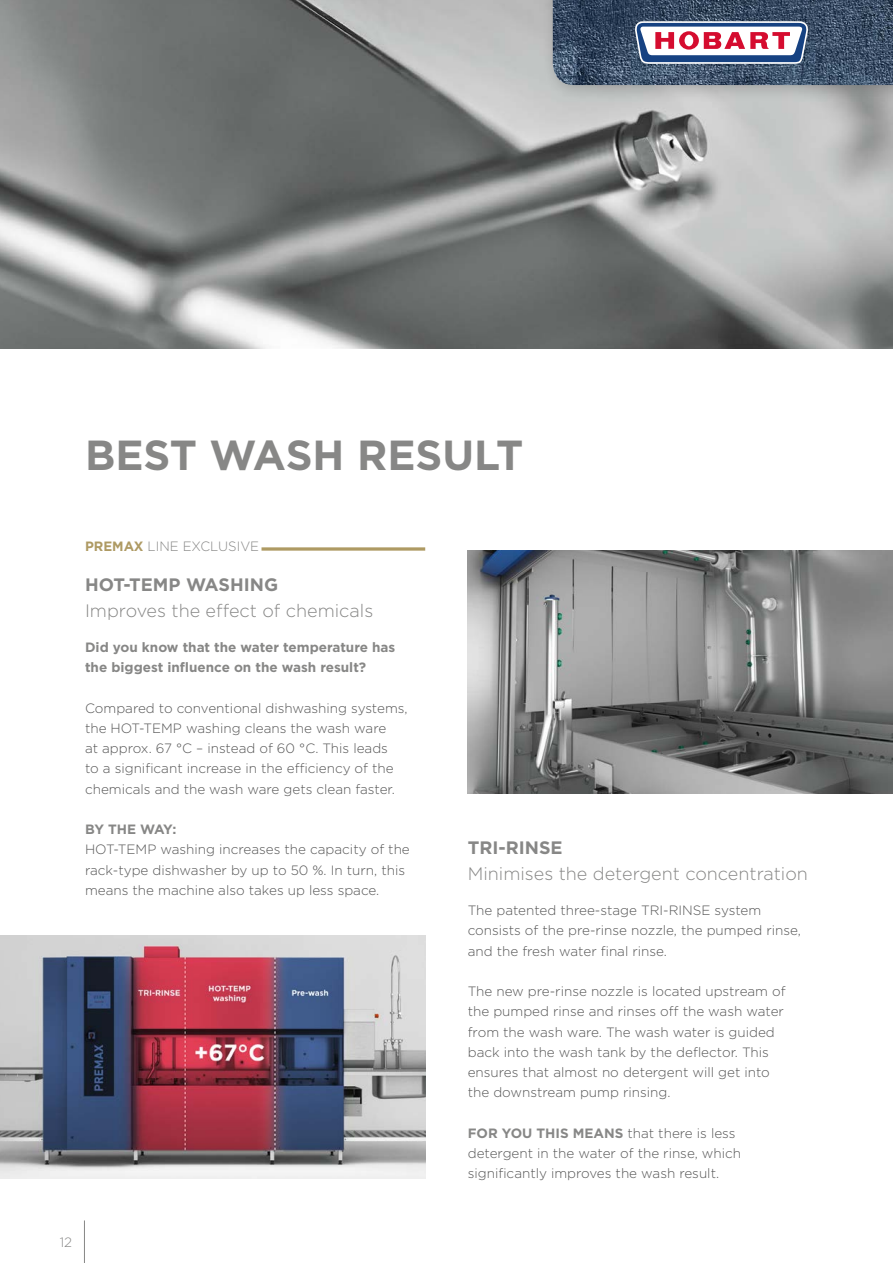
<style>
.page{position:relative;width:893px;height:1263px;background:#fff}
.page>*{position:absolute;margin:0;border:0;box-sizing:border-box;transform-origin:0 0}
.t1{font:700 42px "Gotham";color:#878786}
.t2{font:300 18px "Gotham";color:#878786}
.t3{font:700 18px "Gotham";color:#878786}
.t4{font:300 13.5px/20.2px "Gotham";color:#565656}
.t5{font:700 13.5px/20.2px "Gotham";color:#878786}
.t6{font:300 13.5px "Gotham";color:#878786}
.s1{font-weight:700;color:#ae9a63}
.s2{font-weight:700;color:#878786}
</style>
<div class="page">
<hr style="left:84px;top:1220px;width:1px;height:43px;background:#878786">
<img style="left:468px;top:551px;width:425px;height:243px">
<img style="left:0;top:0;width:893px;height:348px">
<img style="left:0;top:935px;width:425px;height:243px">
<svg style="left:261px;top:547px;width:164px;height:4px"></svg>
<div style="left:541px;top:0;width:352px;height:102px;background:#000;opacity:.2"></div>
<img style="left:553px;top:0;width:340px;height:85px">
<svg style="left:635px;top:21px;width:173px;height:43px"></svg>
<h1 class="t1" style="left:85px;top:427px;width:440px">BEST WASH RESULT</h1>
<p class="t6" style="left:85px;top:537px;width:176px"><span class="s1">PREMAX</span> LINE EXCLUSIVE</p>
<h2 class="t3" style="left:85px;top:573px;width:195px">HOT-TEMP WASHING</h2>
<h2 class="t2" style="left:85px;top:599px;width:290px">Improves the effect of chemicals</h2>
<p class="t5" style="left:85px;top:637px;width:312px">Did you know that the water temperature has the biggest influence on the wash result?</p>
<p class="t4" style="left:85px;top:697px;width:324px">Compared to conventional dishwashing systems, the HOT-TEMP washing cleans the wash ware<br>at approx. 67 °C – instead of 60 °C. This leads<br>to a significant increase in the efficiency of the chemicals and the wash ware gets clean faster.</p>
<p class="t5" style="left:85px;top:819px;width:93px">BY THE WAY:</p>
<p class="t4" style="left:85px;top:839px;width:326px">HOT-TEMP washing increases the capacity of the rack-type dishwasher by up to 50 %. In turn, this means the machine also takes up less space.</p>
<h2 class="t3" style="left:468px;top:836px;width:96px">TRI-RINSE</h2>
<h2 class="t2" style="left:468px;top:862px;width:342px">Minimises the detergent concentration</h2>
<p class="t4" style="left:468px;top:900px;width:335px">The patented three-stage TRI-RINSE system consists of the pre-rinse nozzle, the pumped rinse, and the fresh water final rinse.</p>
<p class="t4" style="left:468px;top:981px;width:319px">The new pre-rinse nozzle is located upstream of the pumped rinse and rinses off the wash water from the wash ware. The wash water is guided back into the wash tank by the deflector. This ensures that almost no detergent will get into the downstream pump rinsing.</p>
<p class="t4" style="left:468px;top:1123px;width:275px"><span class="s2">FOR YOU THIS MEANS</span> that there is less detergent in the water of the rinse, which significantly improves the wash result.</p>
<p class="t6" style="left:60px;top:1234px;width:14px">12</p>
</div>
